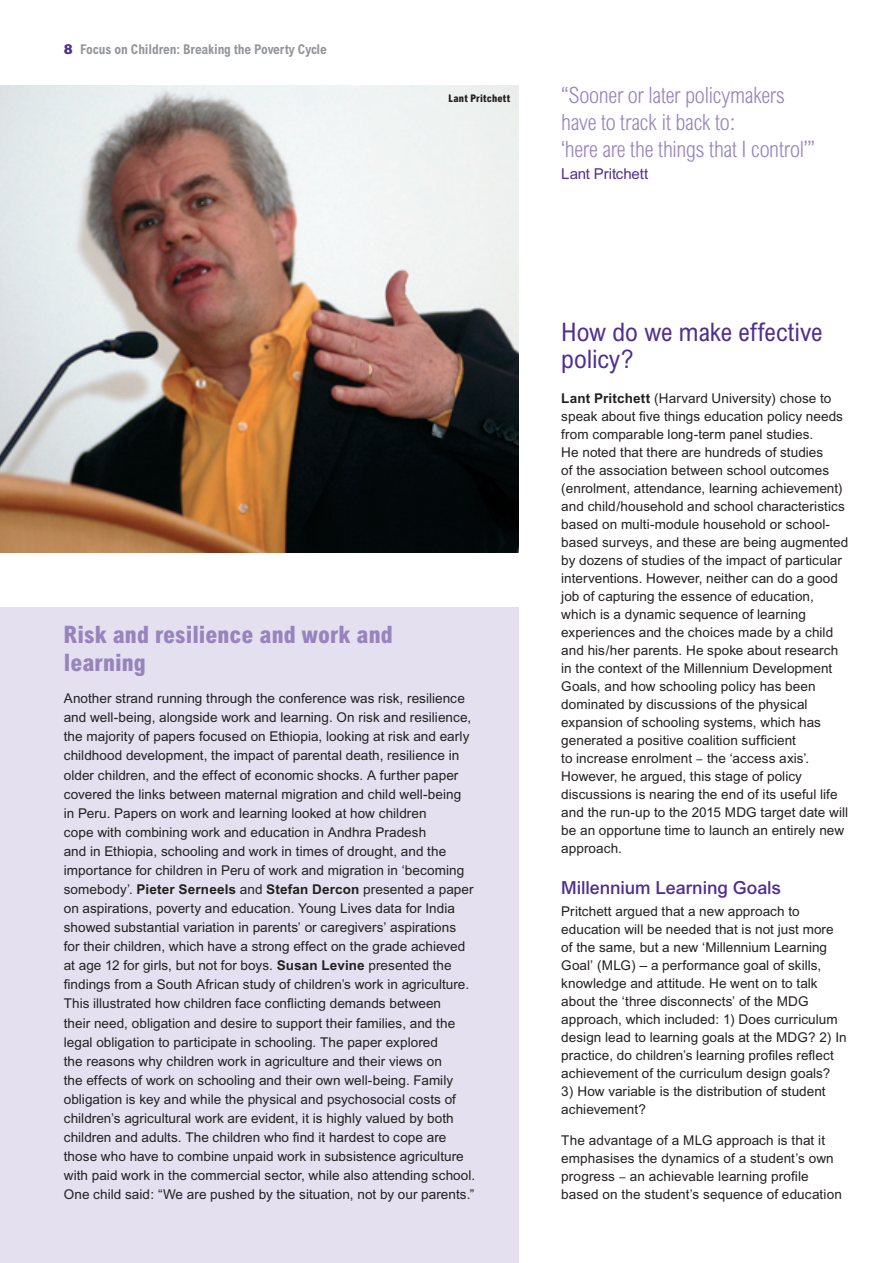
<style>
.page{position:relative;width:893px;height:1263px;background:#fff}
.page>*{position:absolute;margin:0;border:0;box-sizing:border-box;transform-origin:0 0}
.t1{font:condensed 25.5px/27px "Arial";letter-spacing:-.005em;color:#502e92}
.t2{font:800 condensed 24px/28px "Arial";letter-spacing:.005em;color:#9784bd}
.t3{font:300 condensed 22.5px/27px "Arial";letter-spacing:-.015em;color:#9784bd}
.t4{font:500 18px "Arial";letter-spacing:-.005em;color:#502e92}
.t5{font:15px "Arial";letter-spacing:-.01em;color:#502e92}
.t6{font:13.5px/18px "Arial";letter-spacing:.005em;color:#231f20}
.t7{font:700 condensed 13.5px "Arial";letter-spacing:-.01em;color:#939598}
.t8{font:800 condensed 10.5px "Arial";letter-spacing:.015em;color:#231f20}
.s1{font-weight:900;font-stretch:normal;color:#502e92}
.s2{font-weight:700}
</style>
<div class="page">
<div style="left:0;top:608px;width:519px;height:655px;background:#e4e0ef"></div>
<img style="left:0;top:85px;width:519px;height:468px">
<p class="t7" style="left:64px;top:41px;width:265px"><span class="s1">8</span> Focus on Children: Breaking the Poverty Cycle</p>
<p class="t8" style="left:449px;top:92px;width:63px">Lant Pritchett</p>
<h3 class="t3" style="left:561px;top:81px;width:255px">“Sooner or later policymakers have to track it back to:<br>‘here are the things that I control’”</h3>
<p class="t5" style="left:561px;top:165px;width:88px">Lant Pritchett</p>
<h2 class="t2" style="left:64px;top:620px;width:331px">Risk and resilience and work and learning</h2>
<p class="t6" style="left:64px;top:689px;width:413px;line-height:19px">Another strand running through the conference was risk, resilience and well-being, alongside work and learning. On risk and resilience, the majority of papers focused on Ethiopia, looking at risk and early childhood development, the impact of parental death, resilience in older children, and the effect of economic shocks. A further paper covered the links between maternal migration and child well-being<br>in Peru. Papers on work and learning looked at how children<br>cope with combining work and education in Andhra Pradesh<br>and in Ethiopia, schooling and work in times of drought, and the importance for children in Peru of work and migration in ‘becoming somebody’. <span class="s2">Pieter Serneels</span> and <span class="s2">Stefan Dercon</span> presented a paper on aspirations, poverty and education. Young Lives data for India showed substantial variation in parents’ or caregivers’ aspirations for their children, which have a strong effect on the grade achieved at age 12 for girls, but not for boys. <span class="s2">Susan Levine</span> presented the findings from a South African study of children’s work in agriculture.<br>This illustrated how children face conflicting demands between<br>their need, obligation and desire to support their families, and the legal obligation to participate in schooling. The paper explored<br>the reasons why children work in agriculture and their views on<br>the effects of work on schooling and their own well-being. Family obligation is key and while the physical and psychosocial costs of children’s agricultural work are evident, it is highly valued by both children and adults. The children who find it hardest to cope are those who have to combine unpaid work in subsistence agriculture with paid work in the commercial sector, while also attending school.<br>One child said: “We are pushed by the situation, not by our parents.”</p>
<h1 class="t1" style="left:561px;top:318px;width:263px">How do we make effective policy?</h1>
<p class="t6" style="left:561px;top:389px;width:289px"><span class="s2">Lant Pritchett</span> (Harvard University) chose to speak about five things education policy needs from comparable long-term panel studies.<br>He noted that there are hundreds of studies<br>of the association between school outcomes (enrolment, attendance, learning achievement) and child/household and school characteristics based on multi-module household or school&shy;based surveys, and these are being augmented by dozens of studies of the impact of particular interventions. However, neither can do a good job of capturing the essence of education, which is a dynamic sequence of learning experiences and the choices made by a child and his/her parents. He spoke about research in the context of the Millennium Development Goals, and how schooling policy has been dominated by discussions of the physical expansion of schooling systems, which has generated a positive coalition sufficient<br>to increase enrolment − the ‘access axis’.<br>However, he argued, this stage of policy discussions is nearing the end of its useful life and the run-up to the 2015 MDG target date will be an opportune time to launch an entirely new approach.</p>
<h3 class="t4" style="left:561px;top:877px;width:221px">Millennium Learning Goals</h3>
<p class="t6" style="left:561px;top:902px;width:287px">Pritchett argued that a new approach to education will be needed that is not just more of the same, but a new ‘Millennium Learning Goal’ (MLG) – a performance goal of skills, knowledge and attitude. He went on to talk about the ‘three disconnects’ of the MDG approach, which included: 1) Does curriculum design lead to learning goals at the MDG? 2) In practice, do children’s learning profiles reflect achievement of the curriculum design goals?</p>
<p class="t6" style="left:561px;top:1082px;width:266px">3) How variable is the distribution of student achievement?</p>
<p class="t6" style="left:561px;top:1131px;width:282px">The advantage of a MLG approach is that it emphasises the dynamics of a student’s own progress − an achievable learning profile based on the student’s sequence of education</p>
</div>
